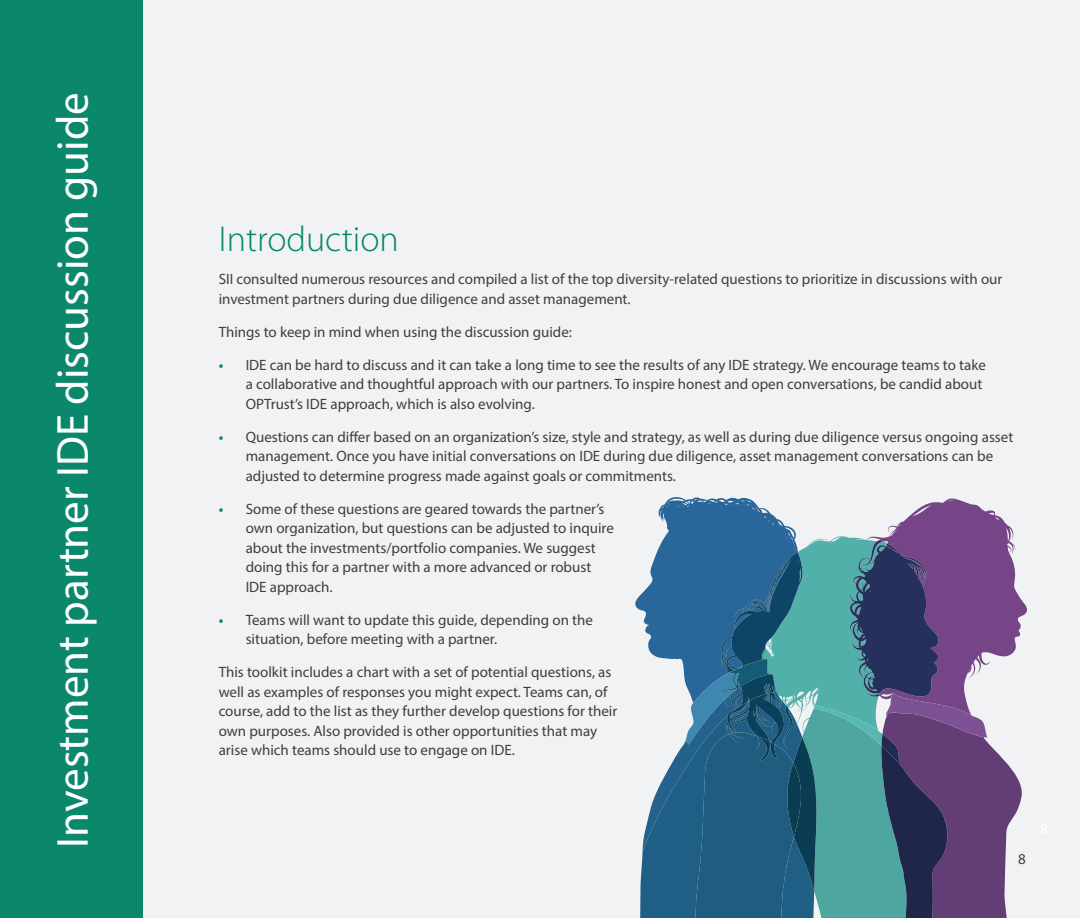
<style>
.page{position:relative;width:1080px;height:918px;background:#fff}
.page>*{position:absolute;margin:0;border:0;box-sizing:border-box;transform-origin:0 0}
.t1{font:45px "Myriad Pro";color:#fff}
.t2{font:300 36px "Myriad Pro";color:#05876b}
.t3{font:15px/19.5px "Myriad Pro";color:#3e3e3f}
.s1{font-weight:600;color:#05876b}
</style>
<div class="page">
<div style="left:143px;top:0;width:937px;height:918px;background:#f0f2f4"></div>
<div style="left:0;top:0;width:143px;height:918px;background:#0b886b"></div>
<svg style="left:635px;top:497px;width:392px;height:421px"></svg>
<p class="t1" style="left:45px;top:848px;width:757px;rotate:-90deg">Investment partner IDE discussion guide</p>
<p class="t2" style="left:219px;top:219px;width:182px">Introduction</p>
<p class="t3" style="left:219px;top:269px;width:785px">SII consulted numerous resources and compiled a list of the top diversity-related questions to prioritize in discussions with our investment partners during due diligence and asset management.</p>
<p class="t3" style="left:219px;top:322px;width:355px">Things to keep in mind when using the discussion guide:</p>
<p class="t3" style="left:246px;top:355px;width:742px;text-indent:-27px"><span class="s1">•</span> IDE can be hard to discuss and it can take a long time to see the results of any IDE strategy. We encourage teams to take a collaborative and thoughtful approach with our partners. To inspire honest and open conversations, be candid about<br>OPTrust’s IDE approach, which is also evolving.</p>
<p class="t3" style="left:246px;top:427px;width:769px;text-indent:-27px"><span class="s1">•</span> Questions can differ based on an organization’s size, style and strategy, as well as during due diligence versus ongoing asset management. Once you have initial conversations on IDE during due diligence, asset management conversations can be adjusted to determine progress made against goals or commitments.</p>
<p class="t3" style="left:246px;top:499px;width:370px;text-indent:-27px"><span class="s1">•</span> Some of these questions are geared towards the partner’s own organization, but questions can be adjusted to inquire about the investments/portfolio companies. We suggest doing this for a partner with a more advanced or robust IDE approach.</p>
<p class="t3" style="left:246px;top:610px;width:349px;text-indent:-27px"><span class="s1">•</span> Teams will want to update this guide, depending on the situation, before meeting with a partner.</p>
<p class="t3" style="left:219px;top:662px;width:400px">This toolkit includes a chart with a set of potential questions, as well as examples of responses you might expect. Teams can, of course, add to the list as they further develop questions for their own purposes. Also provided is other opportunities that may arise which teams should use to engage on IDE.</p>
<p class="t3" style="left:1018px;top:849px;width:9px">8</p>
</div>
